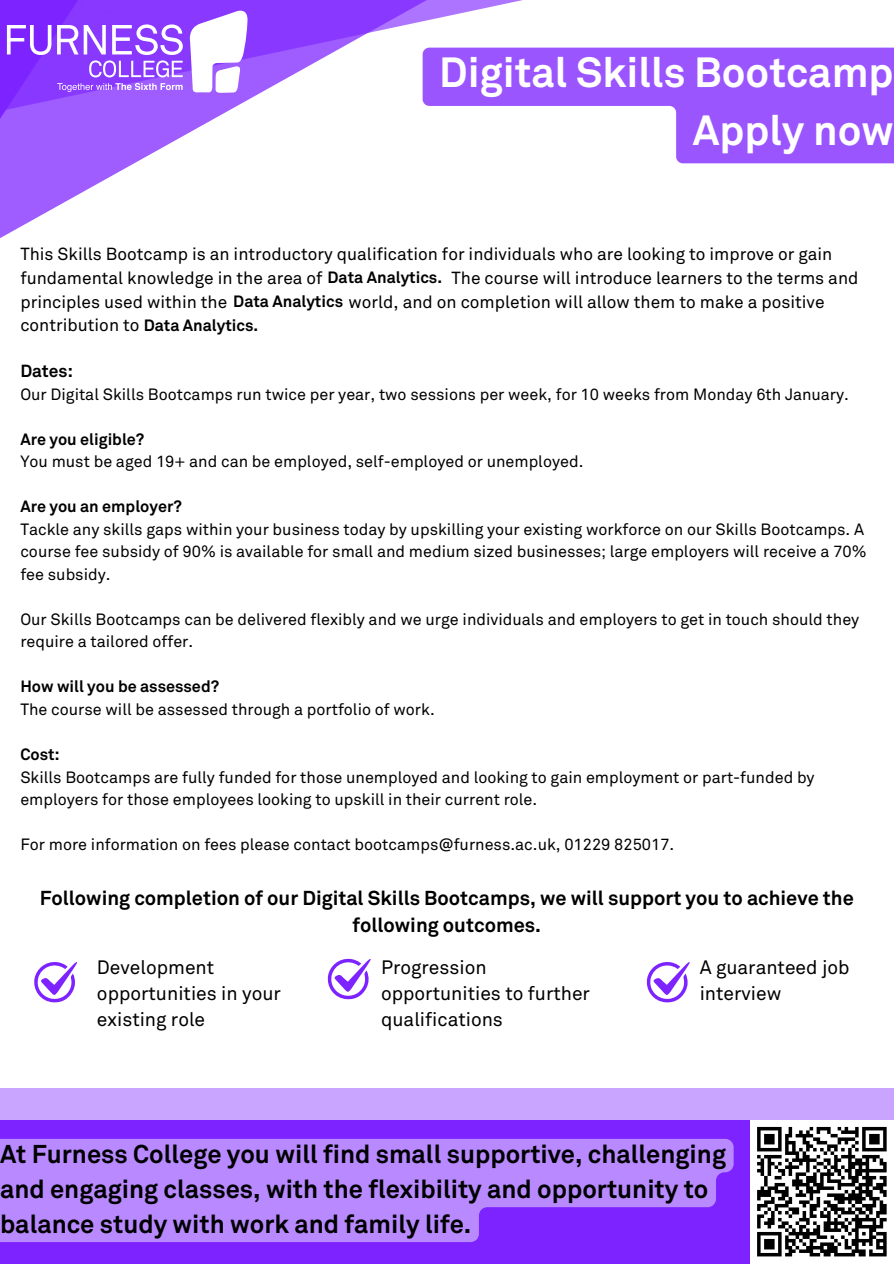
<style>
.page{position:relative;width:894px;height:1264px;background:#fff}
.page>*{position:absolute;margin:0;border:0;box-sizing:border-box;transform-origin:0 0}
.t1{font:700 41.7px/57.3px "Akkurat Std";color:#fff;text-align:right}
.t2{font:700 25.5px/34.8px "Akkurat Std";color:#000}
.t3{font:700 19.95px/27px "Akkurat Std";color:#000;text-align:center}
.t4{font:19.2px/25.8px "Akkurat Std";color:#000}
.t5{font:17.4px/23.7px "Akkurat Std";color:#000}
.t6{font:700 17.4px "Akkurat Std";color:#000}
.t7{font:16.2px/22.5px "Akkurat Std";color:#000}
.t8{font:700 16.2px "Akkurat Std";color:#000}
</style>
<div class="page">
<svg style="left:0;top:152px;width:154px;height:86px"></svg>
<svg style="left:0;top:0;width:587px;height:152px"></svg>
<svg style="left:7px;top:25px;width:44px;height:30px"></svg>
<svg style="left:57px;top:11px;width:190px;height:82px"></svg>
<div style="left:0;top:1119px;width:893px;height:144px;background:#7d23ff"></div>
<div style="left:0;top:1088px;width:893px;height:31px;background:#c9a5ff"></div>
<svg style="left:0;top:1138px;width:733px;height:103px;fill:#b989ff"></svg>
<svg style="left:34px;top:962px;width:43px;height:40px"></svg>
<svg style="left:646px;top:962px;width:43px;height:40px"></svg>
<svg style="left:327px;top:958px;width:44px;height:41px"></svg>
<div style="left:749px;top:1119px;width:144px;height:144px;background:#fff"></div>
<svg style="left:757px;top:1126px;width:130px;height:131px"></svg>
<svg style="left:422px;top:48px;width:471px;height:115px;fill:#9b55ff"></svg>
<h1 class="t1" style="left:439px;top:47px;width:455px">Digital Skills Bootcamp<br>Apply now</h1>
<p class="t5" style="left:20px;top:243px;width:839px">This Skills Bootcamp is an introductory qualification for individuals who are looking to improve or gain fundamental knowledge in the area of Data Analytics. The course will introduce learners to the terms and principles used within the data analytics world, and on completion will allow them to make a positive contribution to data analytics.</p>
<p class="t6" style="left:20px;top:363px;width:54px">Dates:</p>
<p class="t7" style="left:20px;top:384px;width:829px">Our Digital Skills Bootcamps run twice per year, two sessions per week, for 10 weeks from Monday 6th January.</p>
<p class="t8" style="left:20px;top:432px;width:125px">Are you eligible?</p>
<p class="t7" style="left:20px;top:451px;width:564px">You must be aged 19+ and can be employed, self-employed or unemployed.</p>
<p class="t8" style="left:20px;top:499px;width:163px">Are you an employer?</p>
<p class="t7" style="left:20px;top:519px;width:847px">Tackle any skills gaps within your business today by upskilling your existing workforce on our Skills Bootcamps. A course fee subsidy of 90% is available for small and medium sized businesses; large employers will receive a 70% fee subsidy.</p>
<p class="t7" style="left:20px;top:609px;width:840px">Our Skills Bootcamps can be delivered flexibly and we urge individuals and employers to get in touch should they require a tailored offer.</p>
<p class="t8" style="left:20px;top:679px;width:200px">How will you be assessed?</p>
<h5 class="t7" style="left:20px;top:699px;width:416px">The course will be assessed through a portfolio of work.</h5>
<h5 class="t8" style="left:20px;top:747px;width:41px">Cost:</h5>
<h5 class="t7" style="left:20px;top:766px;width:795px">Skills Bootcamps are fully funded for those unemployed and looking to gain employment or part-funded by employers for those employees looking to upskill in their current role.</h5>
<h3 class="t7" style="left:20px;top:834px;width:655px">For more information on fees please contact bootcamps@furness.ac.uk, 01229 825017.</h3>
<p class="t8" style="left:327px;top:271px;width:116px">Data Analytics.</p>
<h4 class="t8" style="left:233px;top:295px;width:111px">Data Analytics</h4>
<p class="t8" style="left:144px;top:318px;width:116px">Data Analytics.</p>
<p class="t3" style="left:40px;top:885px;width:815px">Following completion of our Digital Skills Bootcamps, we will support you to achieve the following outcomes.</p>
<p class="t4" style="left:97px;top:955px;width:185px">Development opportunities in your existing role</p>
<p class="t4" style="left:699px;top:955px;width:151px">A guaranteed job interview</p>
<p class="t4" style="left:381px;top:955px;width:210px">Progression opportunities to further qualifications</p>
<p class="t2" style="left:0;top:1138px;width:727px">At Furness College you will find small supportive, challenging and engaging classes, with the flexibility and opportunity to balance study with work and family life.</p>
</div>
